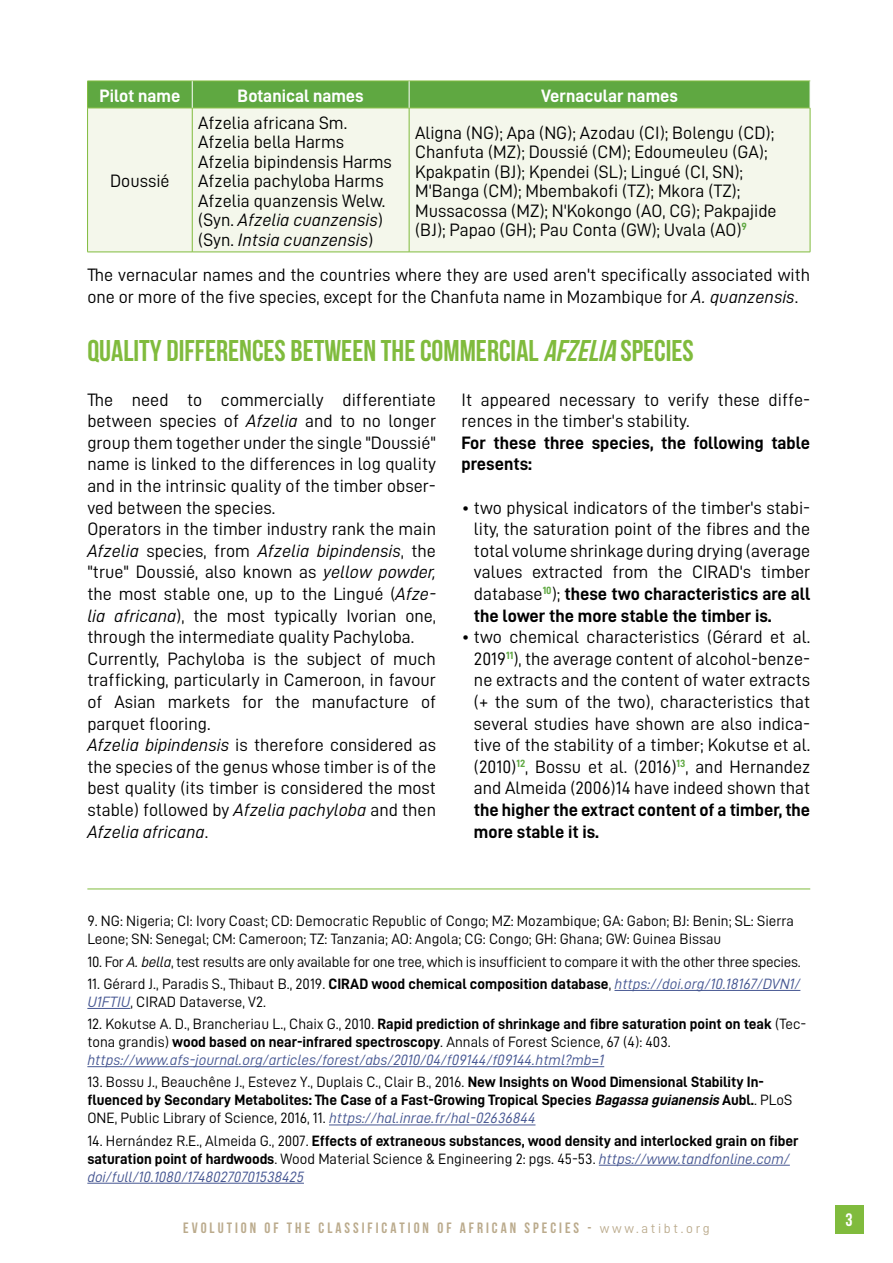
<style>
.page{position:relative;width:893px;height:1263px;background:#fff}
.page>*{position:absolute;margin:0;border:0;box-sizing:border-box;transform-origin:0 0}
.t1{font:700 30px "Bebas Neue";color:#80bb3d}
.t2{font:18px/21.6px "D DIN";color:#000}
.t3{font:18px/21.6px "D DIN Bold";color:#000}
.t4{font:18px/19.5px "D DIN Italic";color:#000}
.t5{font:18px "D DIN Bold";color:#fff}
.t6{font:18px "Bebas Neue";color:#fff}
.t7{font:15px/18px "D DIN";color:#000}
.t8{font:15px "D DIN Bold";color:#000}
.t9{font:15px "D DIN Italic";color:#465792}
.t10{font:15px "D DIN";letter-spacing:-.02em;color:#000}
.t11{font:700 15px "Bebas Neue";letter-spacing:.2em;color:#bbab8d}
.s1{font-family:"D DIN"}
.s2{font-family:"D DIN Italic"}
.s3{font-style:italic}
.s4{font-family:"D DIN Bold"}
.s5{font-family:"D DIN Italic";color:#465792}
.s6{font-family:"D DIN";font-weight:400;font-size:13.5px}
</style>
<div class="page">
<div style="left:835px;top:1205px;width:28px;height:28px;background:#80bb3d"></div>
<hr style="left:87px;top:889px;width:723px;height:1px;background:#80bb3d">
<hr style="left:614px;top:990px;width:186px;height:1px;background:#465792">
<hr style="left:87px;top:1008px;width:43px;height:1px;background:#465792">
<hr style="left:87px;top:1066px;width:517px;height:1px;background:#465792">
<hr style="left:329px;top:1124px;width:206px;height:1px;background:#465792">
<hr style="left:599px;top:1165px;width:191px;height:1px;background:#465792">
<hr style="left:87px;top:1183px;width:217px;height:1px;background:#465792">
<div style="left:88px;top:109px;width:722px;height:143px;background:#f4f7eb"></div>
<hr style="left:87px;top:108px;width:105px;height:1px;background:#80bb3d">
<hr style="left:87px;top:108px;width:1px;height:144px;background:#80bb3d">
<hr style="left:192px;top:108px;width:217px;height:1px;background:#80bb3d">
<hr style="left:192px;top:108px;width:1px;height:144px;background:#80bb3d">
<hr style="left:409px;top:108px;width:401px;height:1px;background:#80bb3d">
<hr style="left:409px;top:108px;width:1px;height:144px;background:#80bb3d">
<hr style="left:810px;top:108px;width:1px;height:144px;background:#80bb3d">
<hr style="left:87px;top:252px;width:105px;height:1px;background:#80bb3d">
<hr style="left:192px;top:252px;width:217px;height:1px;background:#80bb3d">
<hr style="left:409px;top:252px;width:401px;height:1px;background:#80bb3d">
<svg style="left:87px;top:81px;width:724px;height:27px;background:#60a941"></svg>
<p class="t5" style="left:99px;top:86px;width:82px">Pilot name</p>
<p class="t5" style="left:238px;top:86px;width:128px">Botanical names</p>
<p class="t5" style="left:541px;top:86px;width:138px">Vernacular names</p>
<p class="t2" style="left:198px;top:113px;width:195px;line-height:19.5px">Afzelia africana Sm.<br>Afzelia bella Harms<br>Afzelia bipindensis Harms<br>Afzelia pachyloba Harms<br>Afzelia quanzensis Welw.</p>
<p class="t4" style="left:198px;top:210px;width:186px"><span class="s1">(Syn.</span> Afzelia cuanzensis<span class="s1">) (Syn.</span> Intsia cuanzensis<span class="s1">)</span></p>
<p class="t2" style="left:415px;top:122px;width:363px;line-height:19.5px">Aligna (NG); Apa (NG); Azodau (CI); Bolengu (CD); Chanfuta (MZ); Doussié (CM); Edoumeuleu (GA); Kpakpatin (BJ); Kpendei (SL); Lingué (CI, SN); M'Banga (CM); Mbembakofi (TZ); Mkora (TZ); Mussacossa (MZ); N'Kokongo (AO, CG); Pakpajide (BJ); Papao (GH); Pau Conta (GW); Uvala (AO)<sup>9</sup></p>
<p class="t2" style="left:87px;top:264px;width:724px">The vernacular names and the countries where they are used aren't specifically associated with one or more of the five species, except for the Chanfuta name in Mozambique for <span class="s2">A. quanzensis</span>.</p>
<p class="t2" style="left:110px;top:170px;width:61px">Doussié</p>
<h1 class="t1" style="left:87px;top:334px;width:608px">QUALITY DIFFERENCES BETWEEN THE COMMERCIAL <span class="s3">AFZELIA</span>SPECIES</h1>
<p class="t2" style="left:87px;top:388px;width:350px">The need to commercially differentiate between species of <span class="s2">Afzelia</span> and to no longer group them together under the single "Doussié" name is linked to the differences in log quality and in the intrinsic quality of the timber obser&shy;ved between the species.<br>Operators in the timber industry rank the main</p>
<p class="t4" style="left:87px;top:540px;width:350px">Afzelia <span class="s1">species, from</span> Afzelia bipindensis<span class="s1">, the</span></p>
<p class="t2" style="left:87px;top:561px;width:350px">"true" Doussié, also known as <span class="s2">yellow powder, </span>the most stable one, up to the Lingué (<span class="s2">Afze&shy;lia africana</span>), the most typically Ivorian one, through the intermediate quality Pachyloba.<br>Currently, Pachyloba is the subject of much trafficking, particularly in Cameroon, in favour of Asian markets for the manufacture of parquet flooring.<br><span class="s2">Afzelia bipindensis</span> is therefore considered as the species of the genus whose timber is of the best quality (its timber is considered the most stable) followed by <span class="s2">Afzelia pachyloba</span> and then</p>
<p class="t4" style="left:87px;top:821px;width:122px">Afzelia africana<span class="s1">.</span></p>
<p class="t2" style="left:462px;top:388px;width:350px">It appeared necessary to verify these diffe&shy;rences in the timber's stability.</p>
<p class="t3" style="left:462px;top:431px;width:350px">For these three species, the following table presents:</p>
<p class="t2" style="left:474px;top:496px;width:338px;text-align:justify;text-indent:-12px">• two physical indicators of the timber's stabi&shy;lity, the saturation point of the fibres and the total volume shrinkage during drying (average values extracted from the CIRAD's timber</p>
<p class="t3" style="left:474px;top:583px;width:338px"><span class="s1">database</span><sup>10</sup><span class="s1">);</span> these two characteristics are all the lower the more stable the timber is.</p>
<p class="t2" style="left:474px;top:626px;width:338px;text-align:justify;text-indent:-12px">• two chemical characteristics (Gérard et al.<br>2019<sup>11</sup>), the average content of alcohol-benze&shy;ne extracts and the content of water extracts (+ the sum of the two), characteristics that several studies have shown are also indica&shy;tive of the stability of a timber; Kokutse et al. (2010)<sup>12</sup>, Bossu et al. (2016)<sup>13</sup>, and Hernandez and Almeida (2006)14 have indeed shown that</p>
<p class="t3" style="left:474px;top:799px;width:338px">the higher the extract content of a timber, the more stable it is.</p>
<p class="t7" style="left:87px;top:912px;width:708px">9. NG: Nigeria; CI: Ivory Coast; CD: Democratic Republic of Congo; MZ: Mozambique; GA: Gabon; BJ: Benin; SL: Sierra<br>Leone; SN: Senegal; CM: Cameroon; TZ: Tanzania; AO: Angola; CG: Congo; GH: Ghana; GW: Guinea Bissau</p>
<p class="t10" style="left:87px;top:953px;width:715px">10. For <span class="s2">A. bella</span>, test results are only available for one tree, which is insufficient to compare it with the other three species.</p>
<p class="t7" style="left:87px;top:974px;width:714px">11. Gérard J., Paradis S., Thibaut B., 2019. <span class="s4">CIRAD wood chemical composition database</span>, <span class="s5">https://doi.org/10.18167/DVN1/<br>U1FTIU</span>, CIRAD Dataverse, V2.</p>
<p class="t8" style="left:87px;top:1016px;width:721px"><span class="s1">12. Kokutse A. D., Brancheriau L., Chaix G., 2010.</span> Rapid prediction of shrinkage and fibre saturation point on teak <span class="s1">(Tec-</span></p>
<p class="t7" style="left:87px;top:1033px;width:585px">tona grandis) <span class="s4">wood based on near-infrared spectroscopy</span>. Annals of Forest Science, 67 (4): 403.</p>
<p class="t9" style="left:87px;top:1052px;width:518px">https://www.afs-journal.org/articles/forest/abs/2010/04/f09144/f09144.html?mb=1</p>
<p class="t7" style="left:87px;top:1073px;width:678px">13. Bossu J., Beauchêne J., Estevez Y., Duplais C., Clair B., 2016. <span class="s4">New Insights on Wood Dimensional Stability In-</span></p>
<p class="t8" style="left:87px;top:1092px;width:706px">fluenced by Secondary Metabolites: The Case of a Fast-Growing Tropical Species <span class="s3">Bagassa guianensis</span> Aubl.<span class="s1">. PLoS</span></p>
<p class="t7" style="left:87px;top:1109px;width:450px">ONE, Public Library of Science, 2016, 11. <span class="s5">https://hal.inrae.fr/hal-02636844</span></p>
<p class="t8" style="left:87px;top:1132px;width:713px"><span class="s1">14. Hernández R.E., Almeida G., 2007.</span> Effects of extraneous substances, wood density and interlocked grain on fiber</p>
<p class="t7" style="left:87px;top:1149px;width:704px"><span class="s4">saturation point of hardwoods</span>. Wood Material Science &amp; Engineering 2: pgs. 45-53. <span class="s5">https://www.tandfonline.com/</span></p>
<p class="t9" style="left:87px;top:1168px;width:218px">doi/full/10.1080/17480270701538425</p>
<p class="t11" style="left:183px;top:1220px;width:528px">EVOLUTION OF THE CLASSIFICATION OF AFRICAN SPECIES - <span class="s6">www.atibt.org</span></p>
<p class="t6" style="left:845px;top:1210px;width:9px">3</p>
</div>
